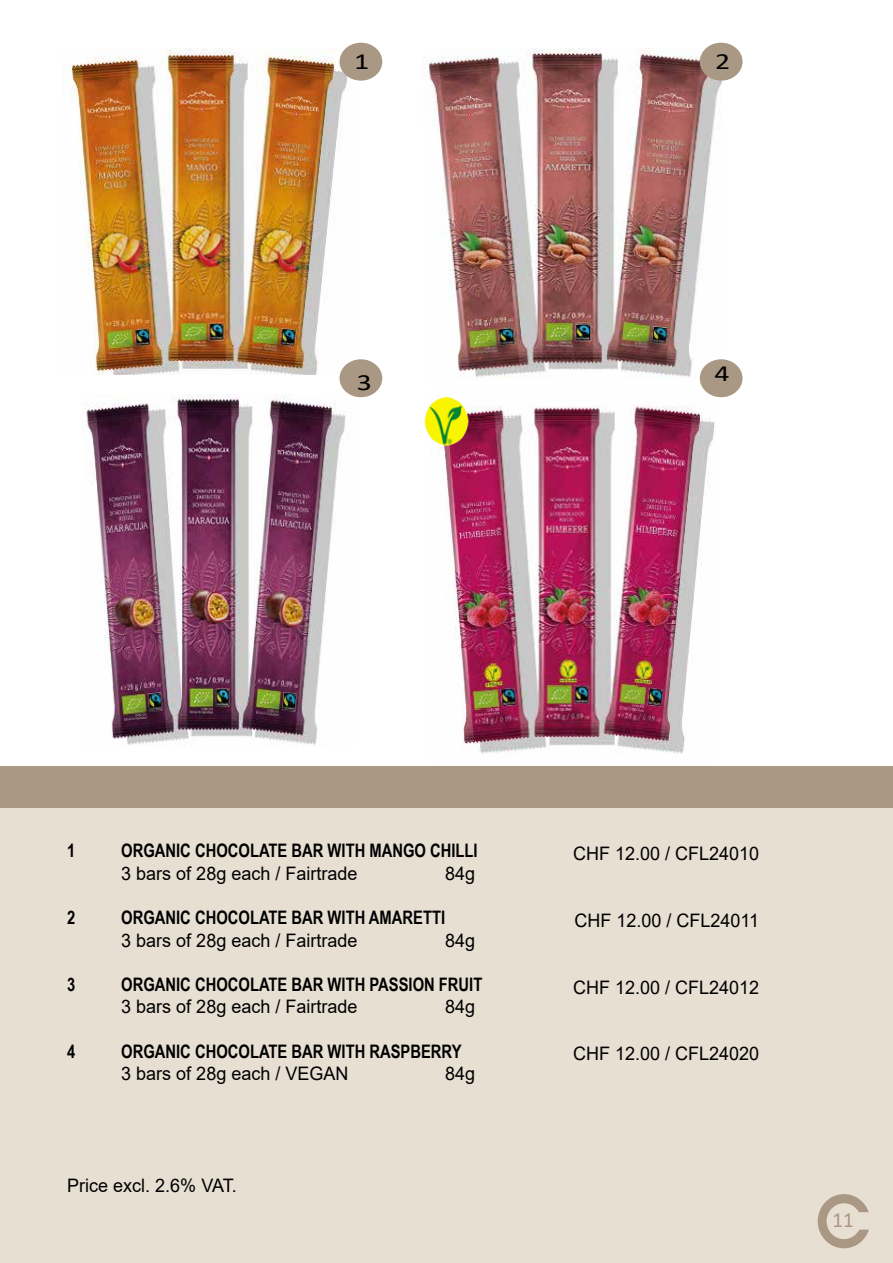
<style>
.page{position:relative;width:893px;height:1263px;background:#fff}
.page>*{position:absolute;margin:0;border:0;box-sizing:border-box;transform-origin:0 0}
.t1{font:23.25px "Calibri";color:#000;scale:1.29 1}
.t2{font:21.6px "Calibri";color:#aa9884}
.t3{font:18.6px "Arial";color:#000}
.t4{font:700 18.6px "Arial Narrow";color:#000}
</style>
<div class="page">
<img style="left:440px;top:389px;width:275px;height:365px">
<img style="left:83px;top:394px;width:272px;height:351px">
<img style="left:424px;top:49px;width:298px;height:330px">
<img style="left:63px;top:49px;width:285px;height:326px">
<div style="left:0;top:767px;width:893px;height:496px;background:#e8dfd3"></div>
<div style="left:0;top:766px;width:893px;height:41px;background:#aa9884"></div>
<svg style="left:818px;top:1194px;width:51px;height:54px"></svg>
<div style="left:339px;top:43px;width:43px;height:38px;background:#a99884;border-radius:50%"></div>
<div style="left:700px;top:43px;width:42px;height:38px;background:#a99884;border-radius:50%"></div>
<div style="left:700px;top:359px;width:42px;height:38px;background:#a99884;border-radius:50%"></div>
<div style="left:339px;top:359px;width:43px;height:38px;background:#a99884;border-radius:50%"></div>
<img style="left:424px;top:396px;width:45px;height:50px">
<p class="t1" style="left:354px;top:45px;width:13px">1</p>
<p class="t1" style="left:715px;top:45px;width:13px">2</p>
<p class="t1" style="left:357px;top:366px;width:13px">3</p>
<p class="t1" style="left:714px;top:357px;width:13px">4</p>
<p class="t4" style="left:67px;top:837px;width:10px">1</p>
<p class="t4" style="left:121px;top:837px;width:358px">ORGANIC CHOCOLATE BAR WITH MANGO CHILLI</p>
<p class="t3" style="left:121px;top:860px;width:238px">3 bars of 28g each / Fairtrade</p>
<p class="t3" style="left:445px;top:860px;width:32px">84g</p>
<p class="t4" style="left:67px;top:904px;width:10px">2</p>
<p class="t4" style="left:121px;top:904px;width:325px">ORGANIC CHOCOLATE BAR WITH AMARETTI</p>
<p class="t3" style="left:121px;top:927px;width:238px">3 bars of 28g each / Fairtrade</p>
<p class="t3" style="left:445px;top:927px;width:32px">84g</p>
<p class="t4" style="left:67px;top:970px;width:10px">3</p>
<p class="t4" style="left:121px;top:970px;width:363px">ORGANIC CHOCOLATE BAR WITH PASSION FRUIT</p>
<p class="t3" style="left:121px;top:994px;width:238px">3 bars of 28g each / Fairtrade</p>
<p class="t3" style="left:445px;top:994px;width:32px">84g</p>
<p class="t4" style="left:67px;top:1037px;width:10px">4</p>
<p class="t4" style="left:121px;top:1037px;width:342px">ORGANIC CHOCOLATE BAR WITH RASPBERRY</p>
<p class="t3" style="left:121px;top:1061px;width:229px">3 bars of 28g each / VEGAN</p>
<p class="t3" style="left:445px;top:1061px;width:32px">84g</p>
<p class="t3" style="left:67px;top:1172px;width:171px">Price excl. 2.6% VAT.</p>
<p class="t3" style="left:573px;top:840px;width:188px">CHF 12.00 / CFL24010</p>
<p class="t3" style="left:574px;top:907px;width:186px">CHF 12.00 / CFL24011</p>
<p class="t3" style="left:573px;top:974px;width:188px">CHF 12.00 / CFL24012</p>
<p class="t3" style="left:573px;top:1041px;width:188px">CHF 12.00 / CFL24020</p>
<p class="t2" style="left:832px;top:1205px;width:23px">11</p>
</div>
